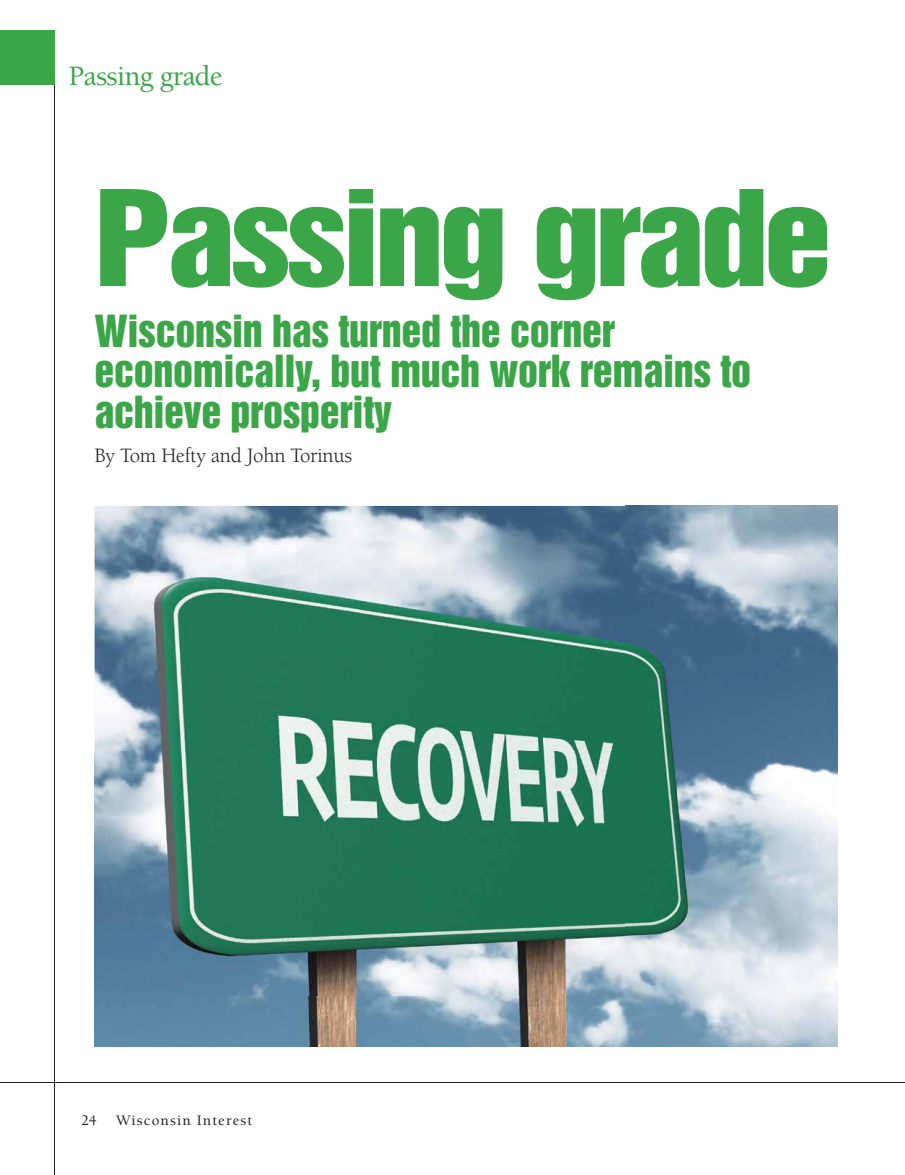
<style>
.page{position:relative;width:905px;height:1175px;background:#fff}
.page>*{position:absolute;margin:0;border:0;box-sizing:border-box;transform-origin:0 0}
.t1{font:121.5px "Helvetica Inserat";letter-spacing:-.04em;color:#3ba648;scale:1.14 1}
.t2{font:40.5px/40.5px "Helvetica Inserat";letter-spacing:-.01em;color:#3ba648}
.t3{font:500 28.8px "Berkeley";letter-spacing:-.025em;color:#3ba648}
.t4{font:21px "Berkeley";letter-spacing:-.01em;color:#231f20}
.t5{font:500 15px "Berkeley";letter-spacing:.075em;color:#231f20}
</style>
<div class="page">
<hr style="left:54px;top:30px;width:1px;height:1144px;background:#231f20">
<div style="left:0;top:30px;width:54px;height:54px;background:#3ba648"></div>
<hr style="left:0;top:1082px;width:904px;height:1px;background:#231f20">
<img style="left:94px;top:506px;width:743px;height:540px">
<img style="left:358px;top:516px;width:98px;height:22px">
<img style="left:317px;top:666px;width:59px;height:21px">
<p class="t3" style="left:69px;top:61px;width:155px">Passing grade</p>
<h1 class="t1" style="left:94px;top:166px;width:648px">Passing grade</h1>
<p class="t2" style="left:94px;top:312px;width:658px">Wisconsin has turned the corner economically, but much work remains to achieve prosperity</p>
<p class="t4" style="left:94px;top:445px;width:259px">By Tom Hefty and John Torinus</p>
<p class="t5" style="left:81px;top:1112px;width:17px">24</p>
<p class="t5" style="left:116px;top:1112px;width:138px">Wisconsin Interest</p>
</div>
